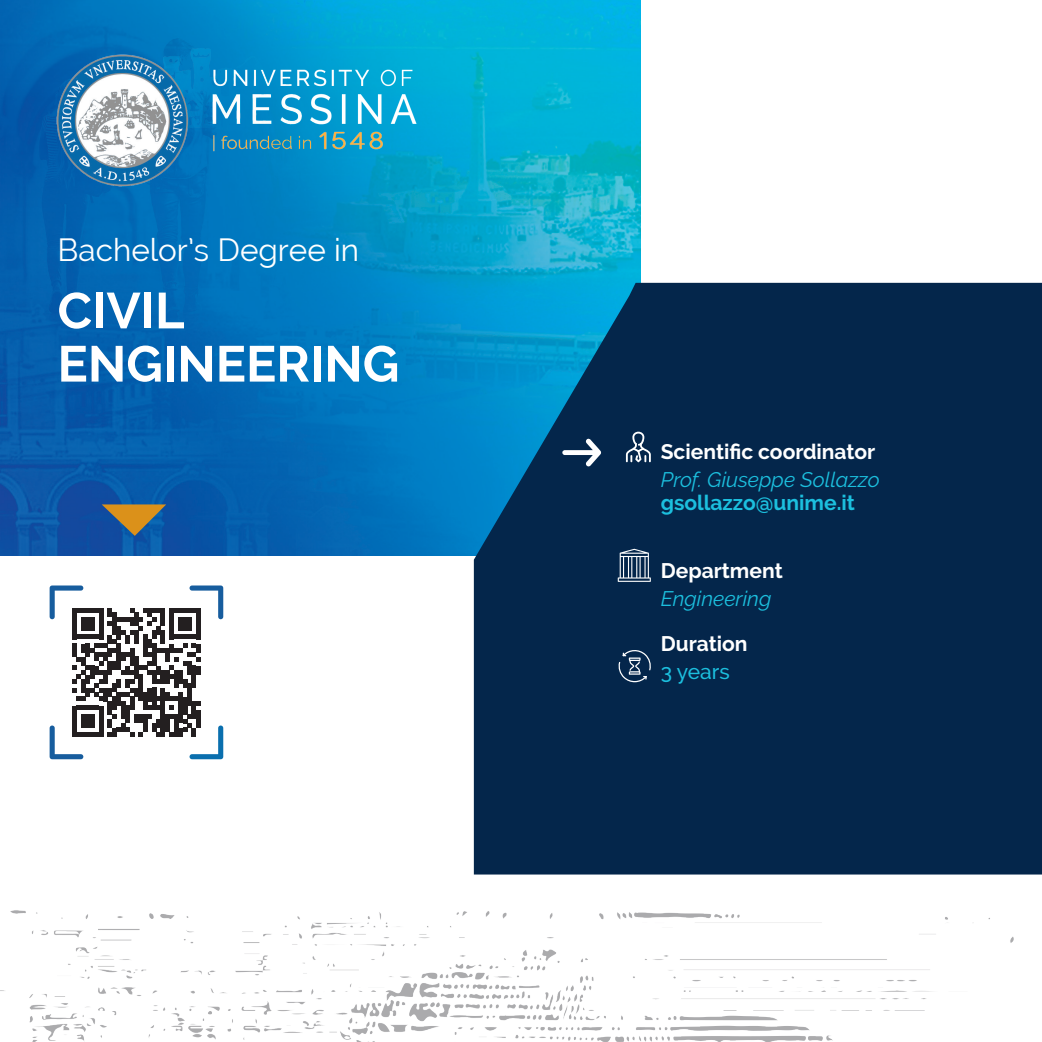
<style>
.page{position:relative;width:1042px;height:1042px;background:#fff}
.page>*{position:absolute;margin:0;border:0;box-sizing:border-box;transform-origin:0 0}
.t1{font:700 50.4px "Raleway";color:#fff}
.t2{font:31.5px "Raleway";color:#fff}
.t3{font:700 21px "Raleway";color:#fff}
.t4{font:italic 21px "Raleway";color:#1cbfde}
.t5{font:700 21px "Raleway";color:#1cbfde}
.t6{font:500 21px "Raleway";color:#1cbfde}
</style>
<div class="page">
<img style="left:0;top:0;width:640px;height:556px">
<img style="left:7px;top:22px;width:464px;height:187px">
<svg style="left:474px;top:283px;width:568px;height:575px;background:#032e54"></svg>
<svg style="left:618px;top:648px;width:34px;height:34px"></svg>
<svg style="left:626px;top:432px;width:25px;height:30px"></svg>
<svg style="left:618px;top:549px;width:33px;height:33px"></svg>
<svg style="left:562px;top:438px;width:39px;height:28px"></svg>
<svg style="left:102px;top:504px;width:64px;height:32px;background:#727160"></svg>
<img style="left:0;top:858px;width:1042px;height:184px">
<svg style="left:50px;top:585px;width:173px;height:174px"></svg>
<div style="left:196px;top:710px;width:5px;height:18px;background:#231f20"></div>
<p class="t2" style="left:58px;top:232px;width:303px">Bachelor’s Degree in</p>
<p class="t1" style="left:58px;top:282px;width:128px">CIVIL</p>
<p class="t1" style="left:58px;top:335px;width:343px">ENGINEERING</p>
<p class="t3" style="left:661px;top:439px;width:216px">Scientific coordinator</p>
<p class="t4" style="left:661px;top:467px;width:220px">Prof. Giuseppe Sollazzo</p>
<p class="t5" style="left:661px;top:490px;width:196px">gsollazzo@unime.it</p>
<p class="t3" style="left:661px;top:558px;width:123px">Department</p>
<p class="t4" style="left:661px;top:586px;width:112px">Engineering</p>
<p class="t3" style="left:661px;top:632px;width:88px">Duration</p>
<p class="t6" style="left:661px;top:660px;width:71px">3 years</p>
</div>
